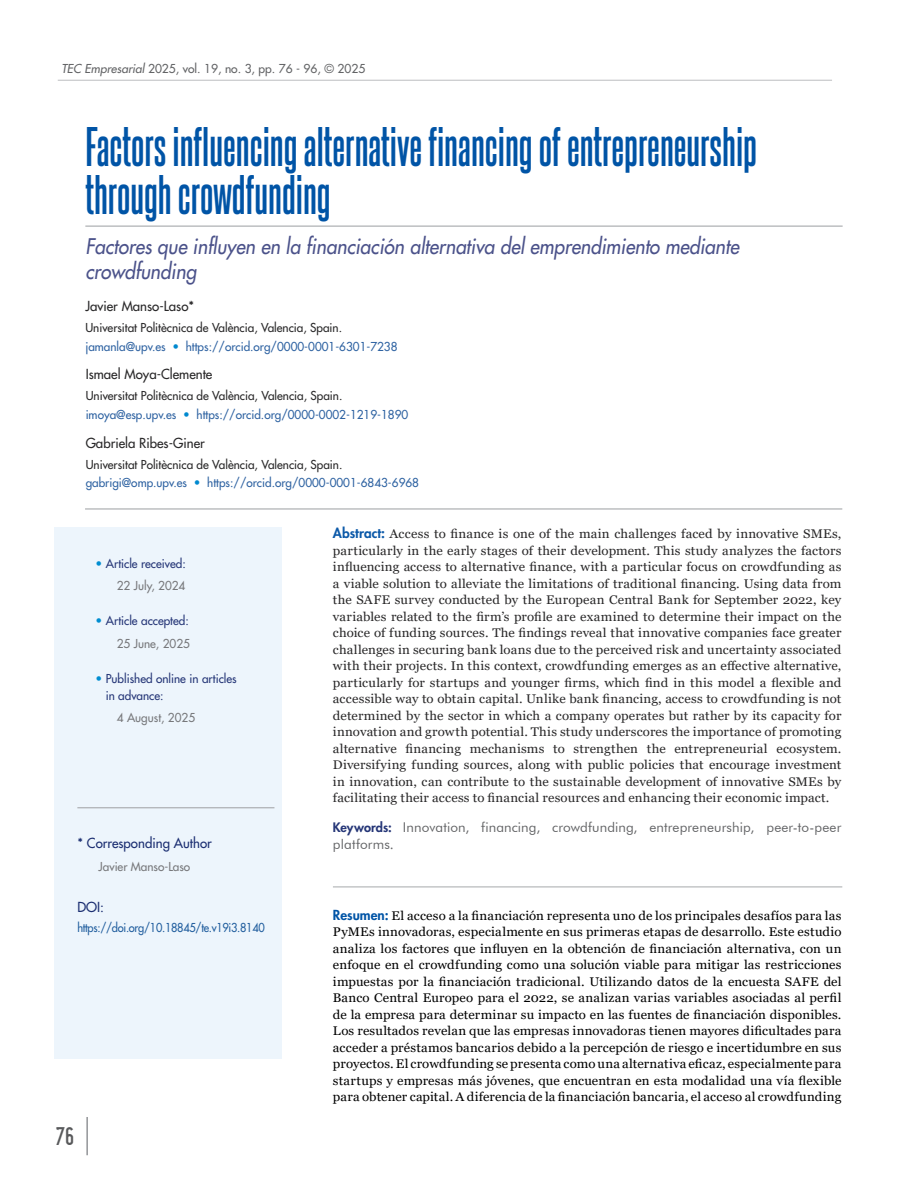
<style>
.page{position:relative;width:918px;height:1188px;background:#fff}
.page>*{position:absolute;margin:0;border:0;box-sizing:border-box;transform-origin:0 0}
.t1{font:700 48px/48px "Steelfish Rg";color:#0054a6;scale:.95 1}
.t2{font:25.5px "Adidas 14";color:#58595b}
.t3{font:italic 21px/25.2px "Futura";color:#4b528a;scale:.91 1}
.t4{font:13.5px/16.5px "Futura BT";letter-spacing:.01em;color:#636466}
.t5{font:500 13.5px "Futura Std";color:#292829}
.t6{font:500 13.5px "Futura Std";color:#1c2f72}
.t7{font:12.6px/16.5px "Georgia";letter-spacing:.01em;color:#292829;text-align:justify;scale:1.05 1}
.t8{font:12.6px/16.5px "Georgia";letter-spacing:.01em;color:#000;text-align:justify;scale:1.05 1}
.t9{font:500 12px "Futura Std";color:#2f63a2}
.t10{font:500 12px "Futura Std";color:#292829}
.t11{font:500 12px/22.5px "Futura Std";color:#253677;text-align:right}
.t12{font:500 12px "Futura Std";color:#636466}
.t13{font:500 12px "Futura Std";letter-spacing:-.025em;color:#215e9e;scale:.92 1}
.t14{font:500 12px "Futura Std";color:#77787b}
.s1{font-family:"Futura";font-weight:400;font-style:italic}
.s2{color:#0089cf}
.s3{color:#008dd1}
.s4{color:#77787b}
.s5{font-family:"Futura Std";font-weight:800;font-size:13.5px;color:#0d5aa9}
.s6{font-family:"Futura Std";font-weight:800;font-size:12.75px;color:#253677}
.s7{font-family:"Futura Std";font-weight:800;font-size:13.5px;color:#0054a6}
</style>
<div class="page">
<hr style="left:58px;top:80px;width:774px;height:1px;background:#bcbec0">
<hr style="left:86px;top:1117px;width:2px;height:38px;background:#939598">
<div style="left:54px;top:527px;width:227px;height:532px;background:#edf5fc"></div>
<hr style="left:85px;top:226px;width:758px;height:1px;background:#a7a9ac">
<hr style="left:85px;top:508px;width:757px;height:2px;background:#a7a9ac">
<hr style="left:333px;top:887px;width:509px;height:1px;background:#a7a9ac">
<hr style="left:77px;top:807px;width:197px;height:1px;background:#a7a9ac">
<p class="t12" style="left:61px;top:61px;width:305px"><span class="s1">TEC Empresarial</span> 2025, vol. 19, no. 3, pp. 76 - 96, © 2025</p>
<h1 class="t1" style="left:85px;top:119px;width:709px">Factors influencing alternative financing of entrepreneurship through crowdfunding</h1>
<h3 class="t3" style="left:85px;top:233px;width:720px">Factores que influyen en la financiación alternativa del emprendimiento mediante crowdfunding</h3>
<p class="t5" style="left:85px;top:298px;width:110px">Javier Manso-Laso*</p>
<p class="t9" style="left:85px;top:339px;width:314px">jamanla@upv.es <span class="s2">•</span> https://orcid.org/0000-0001-6301-7238</p>
<p class="t10" style="left:85px;top:320px;width:258px">Universitat Politècnica de València, Valencia, Spain.</p>
<p class="t5" style="left:86px;top:366px;width:128px">Ismael Moya-Clemente</p>
<p class="t9" style="left:86px;top:407px;width:324px">imoya@esp.upv.es <span class="s2">•</span> https://orcid.org/0000-0002-1219-1890</p>
<p class="t10" style="left:86px;top:389px;width:258px">Universitat Politècnica de València, Valencia, Spain.</p>
<p class="t5" style="left:86px;top:434px;width:121px">Gabriela Ribes-Giner</p>
<p class="t9" style="left:86px;top:475px;width:335px">gabrigi@omp.upv.es <span class="s2">•</span> https://orcid.org/0000-0001-6843-6968</p>
<p class="t10" style="left:86px;top:457px;width:258px">Universitat Politècnica de València, Valencia, Spain.</p>
<p class="t11" style="left:96px;top:552px;width:92px"><span class="s3">•</span> Article received:<br><span class="s4">22 July, 2024</span></p>
<p class="t11" style="left:96px;top:610px;width:96px"><span class="s3">•</span> Article accepted:<br><span class="s4">25 June, 2025</span></p>
<p class="t11" style="left:106px;top:671px;width:133px;line-height:16.5px;text-align:left;text-indent:-10px"><span class="s3">•</span> Published online in articles in advance:</p>
<p class="t14" style="left:117px;top:710px;width:80px">4 August, 2025</p>
<p class="t6" style="left:77px;top:835px;width:136px">* Corresponding Author</p>
<p class="t14" style="left:99px;top:859px;width:93px">Javier Manso-Laso</p>
<p class="t6" style="left:77px;top:899px;width:28px">DOI:</p>
<p class="t13" style="left:77px;top:920px;width:205px">https://doi.org/10.18845/te.v19i3.8140</p>
<h2 class="t2" style="left:56px;top:1123px;width:20px">76</h2>
<p class="t7" style="left:333px;top:526px;width:486px"><span class="s5">Abstract:</span> Access to finance is one of the main challenges faced by innovative SMEs, particularly in the early stages of their development. This study analyzes the factors influencing access to alternative finance, with a particular focus on crowdfunding as a viable solution to alleviate the limitations of traditional financing. Using data from the SAFE survey conducted by the European Central Bank for September 2022, key variables related to the firm’s profile are examined to determine their impact on the choice of funding sources. The findings reveal that innovative companies face greater challenges in securing bank loans due to the perceived risk and uncertainty associated with their projects. In this context, crowdfunding emerges as an effective alternative, particularly for startups and younger firms, which find in this model a flexible and accessible way to obtain capital. Unlike bank financing, access to crowdfunding is not determined by the sector in which a company operates but rather by its capacity for innovation and growth potential. This study underscores the importance of promoting alternative financing mechanisms to strengthen the entrepreneurial ecosystem.<br>Diversifying funding sources, along with public policies that encourage investment in innovation, can contribute to the sustainable development of innovative SMEs by facilitating their access to financial resources and enhancing their economic impact.</p>
<p class="t4" style="left:333px;top:819px;width:510px"><span class="s6">Keywords:</span> Innovation, financing, crowdfunding, entrepreneurship, peer-to-peer platforms.</p>
<p class="t8" style="left:333px;top:907px;width:486px"><span class="s7">Resumen:</span> El acceso a la financiación representa uno de los principales desafíos para las PyMEs innovadoras, especialmente en sus primeras etapas de desarrollo. Este estudio analiza los factores que influyen en la obtención de financiación alternativa, con un enfoque en el crowdfunding como una solución viable para mitigar las restricciones impuestas por la financiación tradicional. Utilizando datos de la encuesta SAFE del Banco Central Europeo para el 2022, se analizan varias variables asociadas al perfil de la empresa para determinar su impacto en las fuentes de financiación disponibles.<br>Los resultados revelan que las empresas innovadoras tienen mayores dificultades para acceder a préstamos bancarios debido a la percepción de riesgo e incertidumbre en sus proyectos. El crowdfunding se presenta como una alternativa eficaz, especialmente para startups y empresas más jóvenes, que encuentran en esta modalidad una vía flexible para obtener capital. A diferencia de la financiación bancaria, el acceso al crowdfunding</p>
</div>
